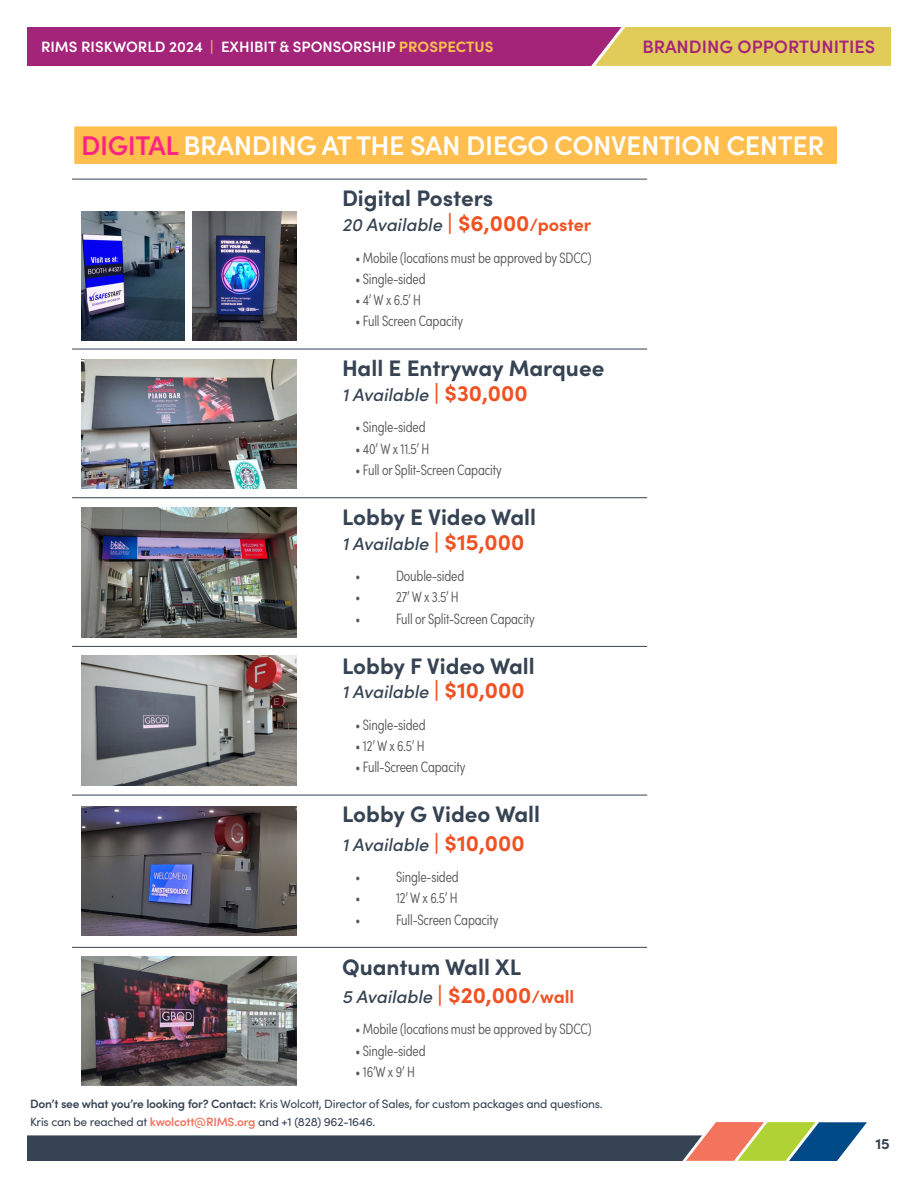
<style>
.page{position:relative;width:918px;height:1188px;background:#fff}
.page>*{position:absolute;margin:0;border:0;box-sizing:border-box;transform-origin:0 0}
.t1{font:600 27px "Sofia Pro";letter-spacing:-.015em;color:#fff}
.t2{font:700 22.5px "Sofia Pro";color:#364353}
.t3{font:italic 500 18px "Sofia Pro";color:#364353}
.t4{font:600 18px "Sofia Pro";color:#a4247a}
.t5{font:300 15px "Sofia Pro Condensed";letter-spacing:-.01em;color:#57585a}
.t6{font:600 15px "Sofia Pro";color:#fff}
.t7{font:700 15px "Sofia Pro";color:#364353}
.t8{font:12px "Sofia Pro";letter-spacing:-.02em;color:#364353}
.s1{color:#ffbe4e}
.s2{font-weight:700;color:#ffbe4e}
.s3{color:#ff2481}
.s4{font-weight:700;font-style:normal;font-size:22.5px;color:#f05224}
.s5{font-weight:700;font-style:normal;color:#f05224}
.s6{font-weight:600}
.s7{font-weight:600;color:#f3735d}
</style>
<div class="page">
<div style="left:27px;top:27px;width:864px;height:39px;background:#a4247a"></div>
<svg style="left:27px;top:1122px;width:840px;height:39px"></svg>
<svg style="left:591px;top:27px;width:300px;height:39px;background:#dfc35d"></svg>
<div style="left:74px;top:126px;width:763px;height:38px;background:#ffbe4e"></div>
<hr style="left:72px;top:179px;width:575px;height:1px;background:#364353">
<hr style="left:72px;top:349px;width:575px;height:1px;background:#364353">
<hr style="left:72px;top:497px;width:575px;height:1px;background:#364353">
<hr style="left:72px;top:646px;width:575px;height:1px;background:#364353">
<hr style="left:72px;top:795px;width:575px;height:1px;background:#364353">
<hr style="left:72px;top:947px;width:575px;height:1px;background:#364353">
<img style="left:81px;top:360px;width:215px;height:129px">
<img style="left:81px;top:508px;width:215px;height:129px">
<img style="left:81px;top:656px;width:215px;height:129px">
<img style="left:81px;top:957px;width:215px;height:129px">
<img style="left:81px;top:212px;width:104px;height:129px">
<img style="left:81px;top:806px;width:215px;height:129px">
<img style="left:192px;top:212px;width:104px;height:129px">
<p class="t6" style="left:41px;top:35px;width:454px">RIMS RISKWORLD 2024 <span class="s1">|</span> EXHIBIT &amp; SPONSORSHIP <span class="s2">PROSPECTUS</span></p>
<p class="t4" style="left:642px;top:34px;width:234px">BRANDING OPPORTUNITIES</p>
<p class="t1" style="left:81px;top:125px;width:745px"><span class="s3">DIGITAL</span> BRANDING AT THE SAN DIEGO CONVENTION CENTER</p>
<p class="t2" style="left:342px;top:181px;width:153px">Digital Posters</p>
<p class="t3" style="left:342px;top:211px;width:251px">20 Available <span class="s4">| $6,000</span><span class="s5">/poster</span></p>
<p class="t5" style="left:356px;top:246px;width:237px">• Mobile (locations must be approved by SDCC)</p>
<p class="t5" style="left:356px;top:268px;width:72px">• Single-sided</p>
<p class="t5" style="left:356px;top:289px;width:67px">• 4’ W x 6.5’ H</p>
<p class="t5" style="left:356px;top:310px;width:109px">• Full Screen Capacity</p>
<p class="t2" style="left:342px;top:351px;width:264px">Hall E Entryway Marquee</p>
<p class="t3" style="left:342px;top:381px;width:187px">1 Available <span class="s4">| $30,000</span></p>
<p class="t5" style="left:356px;top:416px;width:72px">• Single-sided</p>
<p class="t5" style="left:356px;top:438px;width:75px">• 40’ W x 11.5’ H</p>
<p class="t5" style="left:356px;top:459px;width:148px">• Full or Split-Screen Capacity</p>
<p class="t2" style="left:342px;top:500px;width:195px">Lobby E Video Wall</p>
<p class="t3" style="left:342px;top:530px;width:184px">1 Available <span class="s4">| $15,000</span></p>
<p class="t5" style="left:356px;top:565px;width:110px">• Double-sided</p>
<p class="t5" style="left:356px;top:586px;width:105px">• 27’ W x 3.5’ H</p>
<p class="t5" style="left:356px;top:608px;width:181px">• Full or Split-Screen Capacity</p>
<p class="t2" style="left:342px;top:648px;width:194px">Lobby F Video Wall</p>
<p class="t3" style="left:342px;top:679px;width:184px">1 Available <span class="s4">| $10,000</span></p>
<p class="t5" style="left:356px;top:714px;width:72px">• Single-sided</p>
<p class="t5" style="left:356px;top:735px;width:71px">• 12’ W x 6.5’ H</p>
<p class="t5" style="left:356px;top:756px;width:111px">• Full-Screen Capacity</p>
<p class="t2" style="left:342px;top:797px;width:200px">Lobby G Video Wall</p>
<p class="t3" style="left:342px;top:831px;width:184px">1 Available <span class="s4">| $10,000</span></p>
<p class="t5" style="left:356px;top:866px;width:105px">• Single-sided</p>
<p class="t5" style="left:356px;top:887px;width:104px">• 12’ W x 6.5’ H</p>
<p class="t5" style="left:356px;top:908px;width:144px">• Full-Screen Capacity</p>
<p class="t2" style="left:342px;top:949px;width:181px">Quantum Wall XL</p>
<p class="t3" style="left:342px;top:983px;width:234px">5 Available <span class="s4">| $20,000</span><span class="s5">/wall</span></p>
<p class="t5" style="left:356px;top:1018px;width:237px">• Mobile (locations must be approved by SDCC)</p>
<p class="t5" style="left:356px;top:1040px;width:72px">• Single-sided</p>
<p class="t5" style="left:356px;top:1061px;width:61px">• 16’W x 9’ H</p>
<p class="t8" style="left:30px;top:1095px;width:574px"><span class="s6">Don’t see what you’re looking for? Contact:</span> Kris Wolcott, Director of Sales, for custom packages and questions.</p>
<p class="t8" style="left:30px;top:1113px;width:347px">Kris can be reached at <span class="s7">kwolcott@RIMS.org</span> and +1 (828) 962-1646.</p>
<p class="t7" style="left:876px;top:1133px;width:16px">15</p>
</div>
